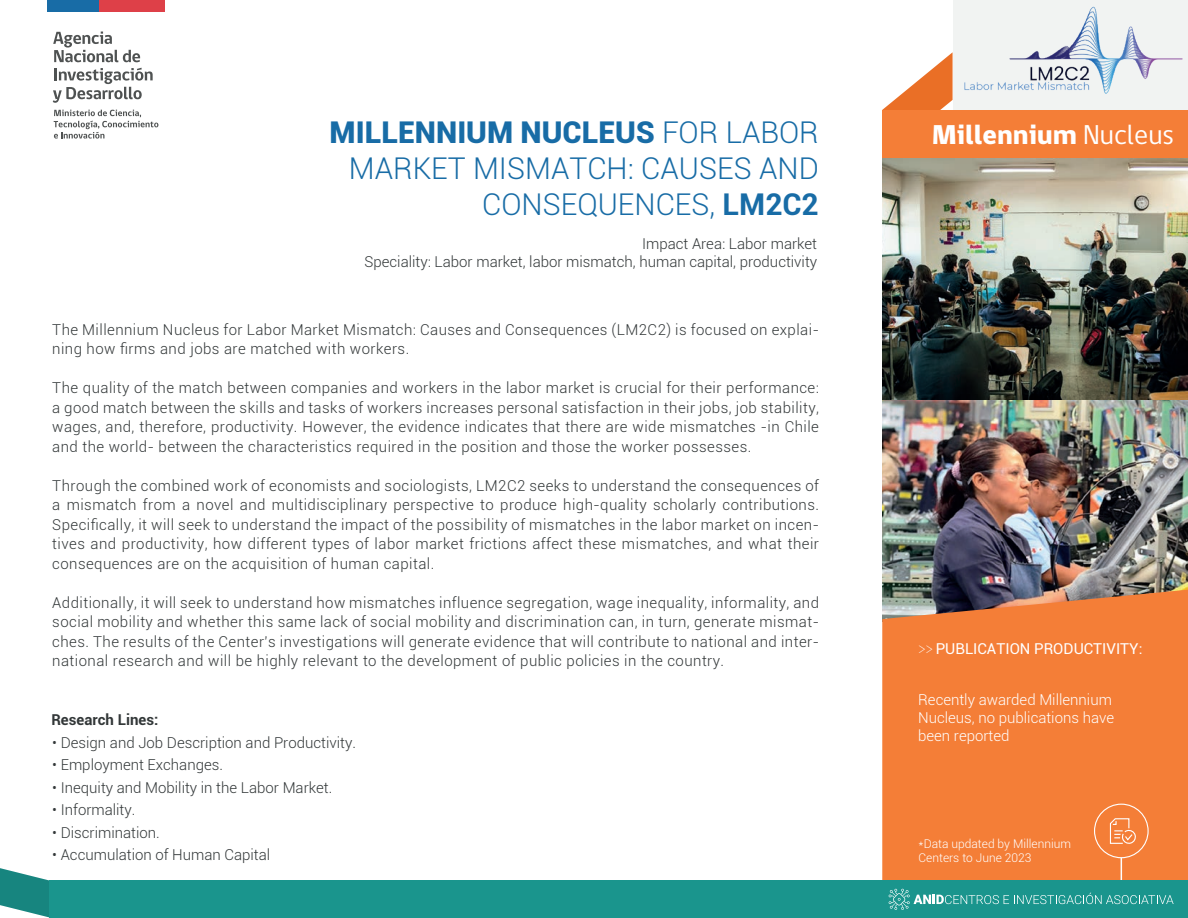
<style>
.page{position:relative;width:1188px;height:918px;background:#fff}
.page>*{position:absolute;margin:0;border:0;box-sizing:border-box;transform-origin:0 0}
.t1{font:300 30px/36px "Roboto";color:#186ca6;text-align:right}
.t2{font:800 28.05px "gob CL";color:#fff}
.t3{font:300 15px/19.5px "Roboto";letter-spacing:.03em;color:#323738;text-align:justify}
.t4{font:300 15px/18px "Roboto";color:#323738;text-align:right}
.t5{font:300 15px/18px "Roboto";color:#fff}
.t6{font:15px "Roboto";color:#fff}
.t7{font:700 15px "Roboto";color:#323738}
.t8{font:300 12px/14.4px "Roboto";color:#fff}
.s1{font-weight:900}
.s2{font-weight:700}
.s3{font-weight:400}
.s4{font-family:"Bodoni Svty Two OSITCTT";font-size:13.5px}
</style>
<div class="page">
<img style="left:882px;top:158px;width:306px;height:432px">
<div style="left:882px;top:590px;width:306px;height:291px;background:#f47e37"></div>
<svg style="left:882px;top:75px;width:42px;height:35px"></svg>
<div style="left:882px;top:110px;width:306px;height:47px;background:#f47e37"></div>
<div style="left:47px;top:0;width:52px;height:12px;background:#186ca6"></div>
<div style="left:99px;top:0;width:65px;height:12px;background:#de4048"></div>
<svg style="left:54px;top:110px;width:104px;height:29px"></svg>
<svg style="left:53px;top:32px;width:87px;height:30px"></svg>
<svg style="left:53px;top:68px;width:100px;height:35px"></svg>
<svg style="left:0;top:868px;width:50px;height:49px"></svg>
<div style="left:1094px;top:804px;width:55px;height:54px;border:1px solid #fff;border-radius:50%"></div>
<svg style="left:1109px;top:818px;width:28px;height:27px"></svg>
<hr style="left:1121px;top:858px;width:1px;height:37px;background:#fff">
<div style="left:50px;top:881px;width:1138px;height:37px;background:#1a958d"></div>
<svg style="left:889px;top:889px;width:285px;height:21px"></svg>
<img style="left:924px;top:0;width:264px;height:110px">
<h1 class="t1" style="left:330px;top:113px;width:491px"><span class="s1">MILLENNIUM NUCLEUS</span> FOR LABOR<br>MARKET MISMATCH: CAUSES AND<br>CONSEQUENCES, <span class="s2">LM2C2</span></h1>
<p class="t4" style="left:364px;top:234px;width:454px">Impact Area: Labor market<br>Speciality: Labor market, labor mismatch, human capital, productivity</p>
<p class="t3" style="left:52px;top:319px;width:768px">The Millennium Nucleus for Labor Market Mismatch: Causes and Consequences (LM2C2) is focused on explai&shy;ning how firms and jobs are matched with workers.</p>
<p class="t3" style="left:52px;top:378px;width:768px">The quality of the match between companies and workers in the labor market is crucial for their performance: a good match between the skills and tasks of workers increases personal satisfaction in their jobs, job stability, wages, and, therefore, productivity. However, the evidence indicates that there are wide mismatches -in Chile and the world- between the characteristics required in the position and those the worker possesses.</p>
<p class="t3" style="left:52px;top:475px;width:768px">Through the combined work of economists and sociologists, LM2C2 seeks to understand the consequences of a mismatch from a novel and multidisciplinary perspective to produce high-quality scholarly contributions.<br>Specifically, it will seek to understand the impact of the possibility of mismatches in the labor market on incen&shy;tives and productivity, how different types of labor market frictions affect these mismatches, and what their consequences are on the acquisition of human capital.</p>
<p class="t3" style="left:52px;top:592px;width:768px">Additionally, it will seek to understand how mismatches influence segregation, wage inequality, informality, and social mobility and whether this same lack of social mobility and discrimination can, in turn, generate mismat&shy;ches. The results of the Center's investigations will generate evidence that will contribute to national and inter&shy;national research and will be highly relevant to the development of public policies in the country.</p>
<p class="t7" style="left:51px;top:709px;width:108px">Research Lines:</p>
<p class="t4" style="left:52px;top:733px;width:305px">• Design and Job Description and Productivity.</p>
<p class="t4" style="left:52px;top:756px;width:172px">• Employment Exchanges.</p>
<p class="t4" style="left:52px;top:778px;width:282px">• Inequity and Mobility in the Labor Market.</p>
<p class="t4" style="left:52px;top:801px;width:85px">• Informality.</p>
<p class="t4" style="left:52px;top:823px;width:109px">• Discrimination.</p>
<p class="t4" style="left:52px;top:846px;width:220px">• Accumulation of Human Capital</p>
<h2 class="t2" style="left:932px;top:116px;width:244px">Millennium <span class="s3">Nucleus</span></h2>
<p class="t6" style="left:919px;top:638px;width:225px"><span class="s4">&gt;&gt;</span> PUBLICATION PRODUCTIVITY:</p>
<p class="t5" style="left:918px;top:690px;width:198px">Recently awarded Millennium<br>Nucleus, no publications have been reported</p>
<p class="t8" style="left:919px;top:836px;width:154px">*Data updated by Millennium<br>Centers to June 2023</p>
<p class="t8" style="left:1025px;top:851px;width:8px">2</p>
</div>
